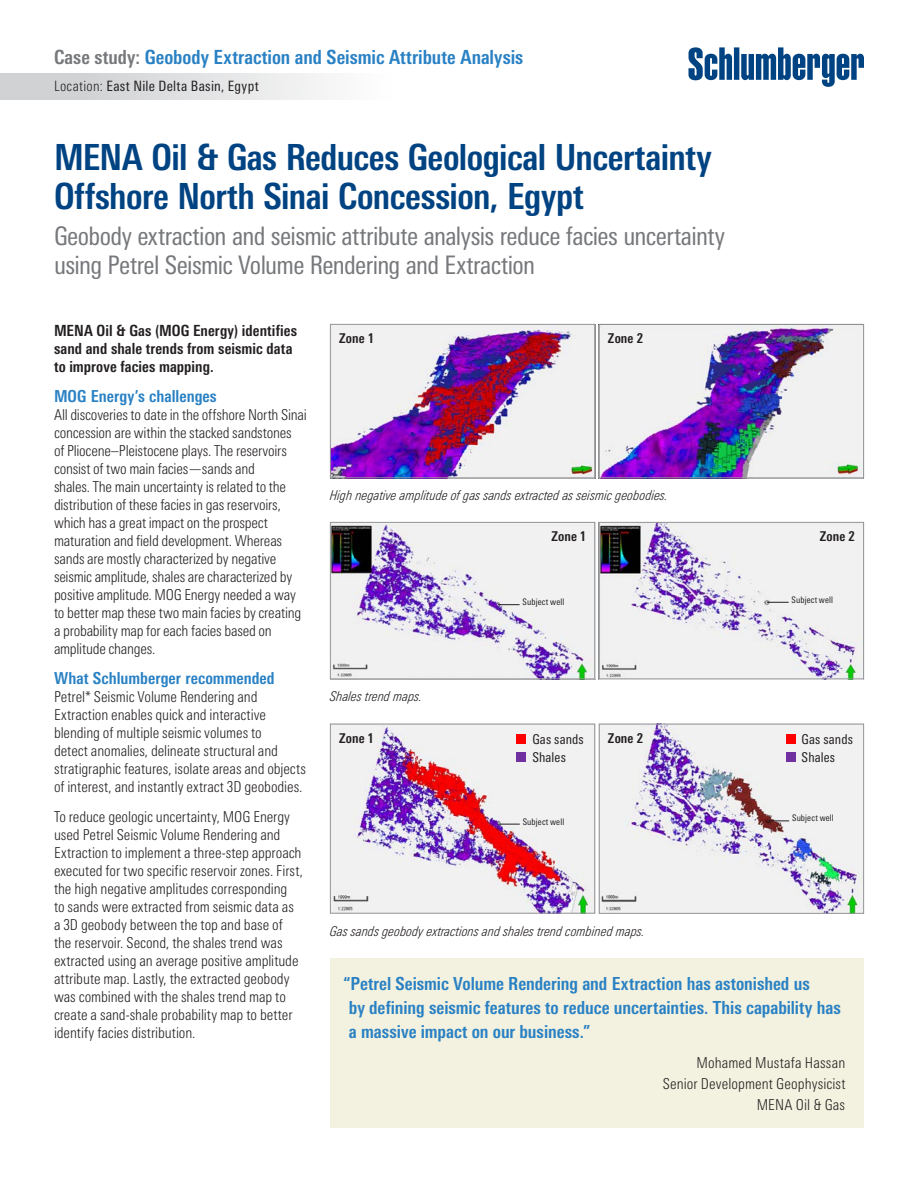
<style>
.page{position:relative;width:918px;height:1188px;background:#fff}
.page>*{position:absolute;margin:0;border:0;box-sizing:border-box;transform-origin:0 0}
.headline__front{font:700 condensed 36px/39px "Univers Next Pro";letter-spacing:-.015em;color:#004382}
.Subhead{font:condensed 25.5px/28.5px "Univers Next Pro";letter-spacing:-.025em;color:#76787b}
.Case_Study{font:700 condensed 19.5px "Univers Next Pro";color:#2981c4}
.Clients__quote{font:700 condensed 18px/24px "Univers Next Pro";color:#2981c4}
.Body_Head{font:700 condensed 16.5px "Univers Next Pro";color:#2981c4}
.Intro_paragraph{font:700 condensed 15.3px/18px "Univers Next Pro";letter-spacing:.005em;color:#231f20}
.Body_Text{font:300 condensed 15px/18px "Univers Next Pro";letter-spacing:-.01em;color:#231f20}
.Client_Name_-_Title{font:300 condensed 15px "Univers Next Pro";letter-spacing:.005em;color:#231f20}
.Location{font:condensed 14.25px "Univers Next Pro";letter-spacing:.02em;color:#231f20}
.t1{font:italic 300 condensed 13.5px "Univers Next Pro";letter-spacing:.005em;color:#231f20}
.Chart_Text{font:700 condensed 13.5px "Univers Next Pro";letter-spacing:.01em;color:#231f20}
.Chart_Text-2{font:condensed 13.5px "Univers Next Pro";letter-spacing:.01em;color:#231f20}
.Chart_Text-3{font:condensed 9px "Univers Next Pro";letter-spacing:.015em;color:#231f20}
.s1{color:#76787b}
.s2{font-weight:300}
</style>
<div class="page">
<div style="left:0;top:73px;width:393px;height:27px;background:linear-gradient(to right,#c9cbcd,#fdfdfd)"></div>
<svg style="left:688px;top:47px;width:176px;height:40px"></svg>
<img style="left:332px;top:326px;width:261px;height:150px">
<div style="left:330px;top:324px;width:265px;height:154px;border:1px solid #939598"></div>
<img style="left:601px;top:326px;width:261px;height:150px">
<div style="left:599px;top:324px;width:265px;height:154px;border:1px solid #939598"></div>
<img style="left:332px;top:726px;width:261px;height:186px">
<div style="left:330px;top:724px;width:265px;height:190px;border:1px solid #939598"></div>
<div style="left:516px;top:734px;width:10px;height:10px;background:#f00"></div>
<div style="left:516px;top:752px;width:10px;height:10px;background:#7030a0"></div>
<svg style="left:498px;top:824px;width:22px;height:1px"></svg>
<img style="left:601px;top:726px;width:261px;height:186px">
<div style="left:599px;top:724px;width:265px;height:190px;border:1px solid #939598"></div>
<div style="left:786px;top:734px;width:10px;height:10px;background:#f00"></div>
<div style="left:786px;top:752px;width:10px;height:10px;background:#7030a0"></div>
<svg style="left:767px;top:820px;width:22px;height:1px"></svg>
<img style="left:601px;top:524px;width:261px;height:153px">
<div style="left:599px;top:522px;width:265px;height:157px;border:1px solid #939598"></div>
<svg style="left:767px;top:602px;width:22px;height:1px"></svg>
<img style="left:332px;top:524px;width:261px;height:153px">
<div style="left:330px;top:522px;width:265px;height:157px;border:1px solid #939598"></div>
<svg style="left:498px;top:604px;width:22px;height:1px"></svg>
<div style="left:330px;top:958px;width:534px;height:170px;background:#f3f1df"></div>
<p class="Case_Study" style="left:54px;top:46px;width:471px"><span class="s1">Case study:</span> Geobody Extraction and Seismic Attribute Analysis</p>
<p class="Location" style="left:54px;top:78px;width:206px"><span class="s2">Location:</span> East Nile Delta Basin, Egypt</p>
<p class="headline__front" style="left:54px;top:137px;width:659px">MENA Oil &amp; Gas Reduces Geological Uncertainty<br>Offshore North Sinai Concession, Egypt</p>
<p class="Subhead" style="left:54px;top:222px;width:673px">Geobody extraction and seismic attribute analysis reduce facies uncertainty using Petrel Seismic Volume Rendering and Extraction</p>
<p class="Intro_paragraph" style="left:54px;top:321px;width:245px">MENA Oil &amp; Gas (MOG Energy) identifies sand and shale trends from seismic data to improve facies mapping.</p>
<p class="Body_Head" style="left:54px;top:386px;width:164px">MOG Energy’s challenges</p>
<p class="Body_Text" style="left:54px;top:405px;width:254px">All discoveries to date in the offshore North Sinai concession are within the stacked sandstones<br>of Pliocene–Pleistocene plays. The reservoirs consist of two main facies—sands and<br>shales. The main uncertainty is related to the distribution of these facies in gas reservoirs, which has a great impact on the prospect maturation and field development. Whereas sands are mostly characterized by negative seismic amplitude, shales are characterized by positive amplitude. MOG Energy needed a way to better map these two main facies by creating a probability map for each facies based on amplitude changes.</p>
<p class="Body_Head" style="left:54px;top:668px;width:222px">What Schlumberger recommended</p>
<p class="Body_Text" style="left:54px;top:687px;width:253px">Petrel* Seismic Volume Rendering and Extraction enables quick and interactive blending of multiple seismic volumes to<br>detect anomalies, delineate structural and stratigraphic features, isolate areas and objects of interest, and instantly extract 3D geobodies.</p>
<p class="Body_Text" style="left:54px;top:807px;width:250px">To reduce geologic uncertainty, MOG Energy used Petrel Seismic Volume Rendering and Extraction to implement a three-step approach executed for two specific reservoir zones. First, the high negative amplitudes corresponding<br>to sands were extracted from seismic data as a 3D geobody between the top and base of the reservoir. Second, the shales trend was extracted using an average positive amplitude attribute map. Lastly, the extracted geobody was combined with the shales trend map to create a sand-shale probability map to better identify facies distribution.</p>
<p class="Chart_Text" style="left:339px;top:330px;width:37px">Zone 1</p>
<p class="Chart_Text" style="left:608px;top:330px;width:37px">Zone 2</p>
<p class="t1" style="left:330px;top:488px;width:340px">High negative amplitude of gas sands extracted as seismic geobodies.</p>
<p class="Chart_Text" style="left:551px;top:528px;width:36px">Zone 1</p>
<p class="Chart_Text-3" style="left:523px;top:597px;width:43px">Subject well</p>
<p class="t1" style="left:330px;top:689px;width:94px">Shales trend maps.</p>
<p class="Chart_Text" style="left:339px;top:730px;width:37px">Zone 1</p>
<p class="Chart_Text-2" style="left:532px;top:732px;width:53px">Gas sands</p>
<p class="Chart_Text-2" style="left:532px;top:750px;width:35px">Shales</p>
<p class="Chart_Text-3" style="left:523px;top:816px;width:43px">Subject well</p>
<p class="Chart_Text" style="left:608px;top:730px;width:37px">Zone 2</p>
<p class="t1" style="left:330px;top:923px;width:317px">Gas sands geobody extractions and shales trend combined maps.</p>
<p class="Chart_Text" style="left:820px;top:528px;width:37px">Zone 2</p>
<p class="Chart_Text-3" style="left:792px;top:594px;width:43px">Subject well</p>
<p class="Chart_Text-2" style="left:802px;top:732px;width:53px">Gas sands</p>
<p class="Chart_Text-2" style="left:802px;top:750px;width:35px">Shales</p>
<p class="Chart_Text-3" style="left:792px;top:813px;width:43px">Subject well</p>
<p class="Clients__quote" style="left:349px;top:971px;width:493px;text-indent:-6px">“Petrel Seismic Volume Rendering and Extraction has astonished us<br>by defining seismic features to reduce uncertainties. This capability has a massive impact on our business.”</p>
<p class="Client_Name_-_Title" style="left:697px;top:1054px;width:150px">Mohamed Mustafa Hassan</p>
<p class="Client_Name_-_Title" style="left:663px;top:1075px;width:184px">Senior Development Geophysicist</p>
<p class="Client_Name_-_Title" style="left:757px;top:1096px;width:90px">MENA Oil &amp; Gas</p>
</div>
